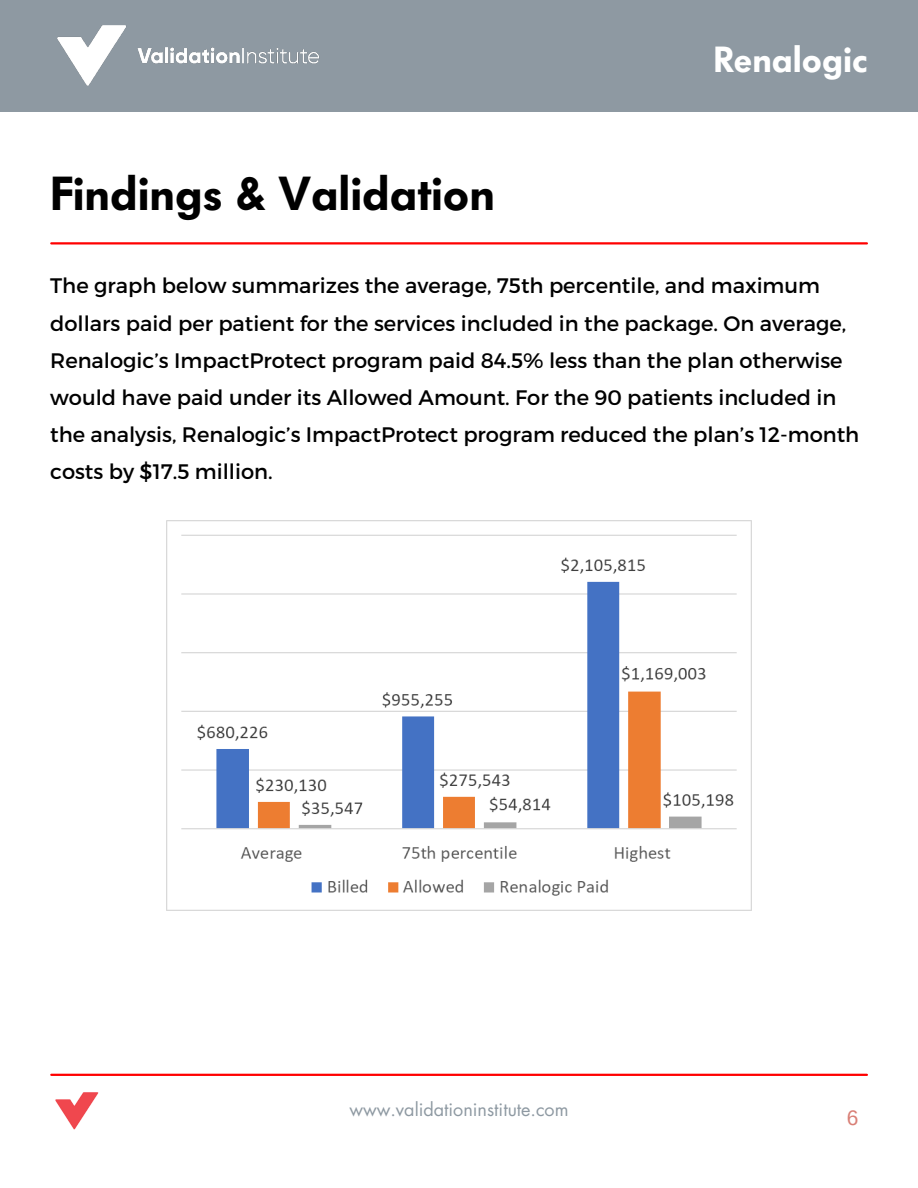
<style>
.page{position:relative;width:918px;height:1188px;background:#fff}
.page>*{position:absolute;margin:0;border:0;box-sizing:border-box;transform-origin:0 0}
.t1{font:600 47.25px "Futura BQ";color:#000}
.t2{font:600 36px "Futura BQ";color:#fff}
.t3{font:21px/37.2px "Montserrat";color:#000}
.t4{font:21px "Arimo";color:#d97f76}
.t5{font:18px "Futura LT";color:#8e99a2}
</style>
<div class="page">
<div style="left:0;top:0;width:918px;height:111px;background:#8e99a2"></div>
<img style="left:57px;top:25px;width:262px;height:61px">
<hr style="left:51px;top:1074px;width:816px;height:2px;background:#f00">
<img style="left:55px;top:1092px;width:44px;height:38px">
<hr style="left:51px;top:242px;width:816px;height:3px;background:#f00">
<img style="left:167px;top:520px;width:585px;height:390px">
<h1 class="t1" style="left:50px;top:166px;width:446px">Findings &amp; Validation</h1>
<h2 class="t2" style="left:713px;top:39px;width:156px">Renalogic</h2>
<p class="t3" style="left:50px;top:266px;width:811px">The graph below summarizes the average, 75th percentile, and maximum dollars paid per patient for the services included in the package. On average, Renalogic’s ImpactProtect program paid 84.5% less than the plan otherwise would have paid under its Allowed Amount. For the 90 patients included in the analysis, Renalogic’s ImpactProtect program reduced the plan’s 12-month costs by $17.5 million.</p>
<p class="t5" style="left:349px;top:1098px;width:221px">www.validationinstitute.com</p>
<p class="t4" style="left:847px;top:1106px;width:13px">6</p>
</div>
